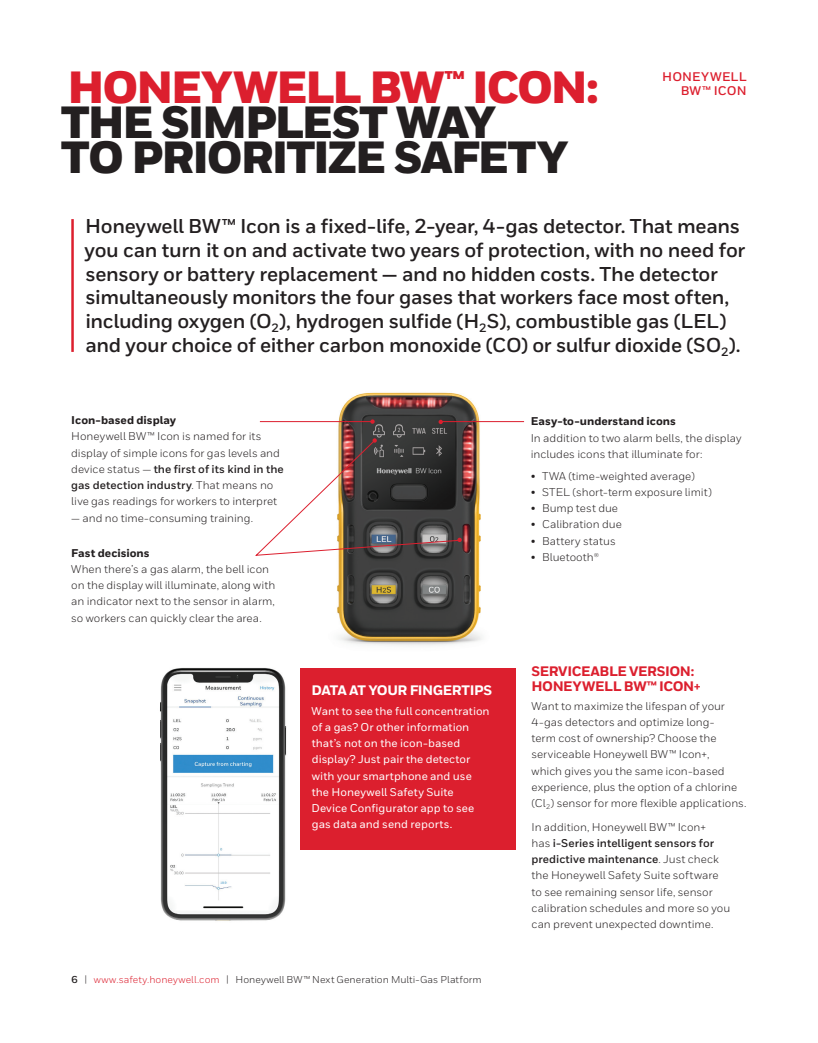
<style>
.page{position:relative;width:818px;height:1043px;background:#fff}
.page>*{position:absolute;margin:0;border:0;box-sizing:border-box;transform-origin:0 0}
.t1{font:900 45px/35px "Honeywell Sans";letter-spacing:-.045em;color:#231f20}
.t2{font:700 20px/23.8px "Honeywell Sans";letter-spacing:-.015em;color:#231f20}
.t3{font:800 13.75px/15px "Honeywell Sans";letter-spacing:-.03em;color:#dc1f2e}
.t4{font:800 13.75px "Honeywell Sans";letter-spacing:-.03em;color:#fff}
.t5{font:700 12.5px/13.8px "Honeywell Sans";letter-spacing:.01em;color:#dc1f2e;text-align:right}
.t6{font:11.25px/16.2px "Honeywell Sans";color:#231f20}
.t7{font:500 11.25px/16.2px "Honeywell Sans";color:#fff}
.t8{font:800 11.25px "Honeywell Sans";color:#231f20}
.t9{font:10px "Honeywell Sans";letter-spacing:.01em;color:#231f20}
.s1{color:#dc1f2e}
.s2{font-weight:700}
</style>
<div class="page">
<img style="left:298px;top:392px;width:221px;height:282px">
<hr style="left:71px;top:219px;width:3px;height:133px;background:#dc1f2e">
<div style="left:300px;top:668px;width:215px;height:182px;background:#dc1f2e"></div>
<hr style="left:260px;top:421px;width:112px;height:1px;background:#dc1f2e">
<hr style="left:441px;top:421px;width:83px;height:1px;background:#dc1f2e">
<svg style="left:370px;top:419px;width:4px;height:5px"></svg>
<svg style="left:438px;top:420px;width:5px;height:4px"></svg>
<svg style="left:255px;top:438px;width:207px;height:118px"></svg>
<img style="left:160px;top:668px;width:127px;height:253px">
<h1 class="t1" style="left:61px;top:72px;width:539px"><span class="s1">HONEYWELL BW</span><sup>™</sup> <span class="s1">ICON:<br></span>THE SIMPLEST WAY<br>TO PRIORITIZE SAFETY</h1>
<p class="t5" style="left:662px;top:70px;width:86px">HONEYWELL<br>BW™ ICON</p>
<p class="t2" style="left:85px;top:215px;width:662px">Honeywell BW™ Icon is a fixed-life, 2-year, 4-gas detector. That means you can turn it on and activate two years of protection, with no need for sensory or battery replacement — and no hidden costs. The detector simultaneously monitors the four gases that workers face most often, including oxygen (O<sub>2</sub>), hydrogen sulfide (H<sub>2</sub>S), combustible gas (LEL) and your choice of either carbon monoxide (CO) or sulfur dioxide (SO<sub>2</sub>).</p>
<p class="t8" style="left:71px;top:413px;width:106px">Icon-based display</p>
<p class="t6" style="left:71px;top:428px;width:214px">Honeywell BW™ Icon is named for its display of simple icons for gas levels and device status — <span class="s2">the first of its kind in the gas detection industry</span>. That means no live gas readings for workers to interpret</p>
<p class="t6" style="left:71px;top:509px;width:183px">— and no time-consuming training.</p>
<p class="t8" style="left:71px;top:545px;width:80px">Fast decisions</p>
<p class="t6" style="left:71px;top:561px;width:206px">When there’s a gas alarm, the bell icon on the display will illuminate, along with an indicator next to the sensor in alarm, so workers can quickly clear the area.</p>
<p class="t4" style="left:311px;top:681px;width:182px">DATA AT YOUR FINGERTIPS</p>
<p class="t7" style="left:311px;top:702px;width:180px">Want to see the full concentration of a gas? Or other information that’s not on the icon-based display? Just pair the detector with your smartphone and use the Honeywell Safety Suite<br>Device Configurator app to see gas data and send reports.</p>
<p class="t9" style="left:71px;top:973px;width:412px"><span class="s2">6</span> | <span class="s1">www.safety.honeywell.com</span> | Honeywell BW™ Next Generation Multi-Gas Platform</p>
<p class="t8" style="left:530px;top:414px;width:147px">Easy-to-understand icons</p>
<p class="t6" style="left:530px;top:429px;width:212px">In addition to two alarm bells, the display includes icons that illuminate for:</p>
<p class="t6" style="left:530px;top:467px;width:165px">• TWA (time-weighted average)</p>
<p class="t6" style="left:530px;top:484px;width:183px">• STEL (short-term exposure limit)</p>
<p class="t6" style="left:530px;top:500px;width:89px">• Bump test due</p>
<p class="t6" style="left:530px;top:516px;width:92px">• Calibration due</p>
<p class="t6" style="left:530px;top:532px;width:87px">• Battery status</p>
<p class="t6" style="left:530px;top:549px;width:70px">• Bluetooth®</p>
<p class="t3" style="left:531px;top:664px;width:171px">SERVICEABLE VERSION:<br>HONEYWELL BW™ ICON+</p>
<p class="t6" style="left:531px;top:697px;width:216px">Want to maximize the lifespan of your 4-gas detectors and optimize long-<br>term cost of ownership? Choose the serviceable Honeywell BW™ Icon+,<br>which gives you the same icon-based experience, plus the option of a chlorine (Cl<sub>2</sub>) sensor for more flexible applications.</p>
<p class="t6" style="left:531px;top:818px;width:200px">In addition, Honeywell BW™ Icon+<br>has <span class="s2">i-Series intelligent sensors for predictive maintenance</span>. Just check the Honeywell Safety Suite software to see remaining sensor life, sensor calibration schedules and more so you can prevent unexpected downtime.</p>
</div>
